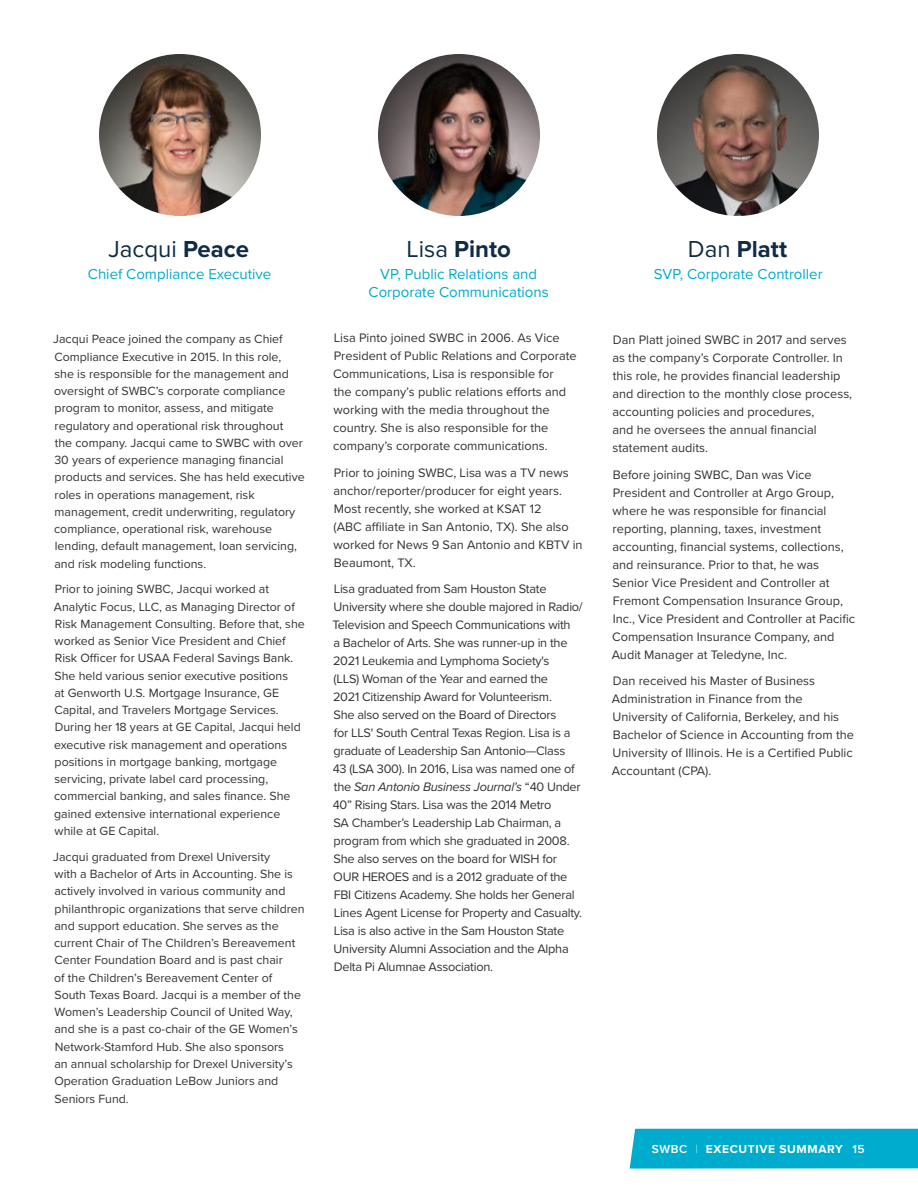
<style>
.page{position:relative;width:918px;height:1188px;background:#fff}
.page>*{position:absolute;margin:0;border:0;box-sizing:border-box;transform-origin:0 0}
.t1{font:700 24px "Proxima Nova";color:#102b45}
.t2{font:24px "Proxima Nova";color:#102b45}
.t3{font:15px/18px "Proxima Nova";color:#00accd;text-align:center}
.t4{font:12.75px/18px "Proxima Nova";color:#333236}
.t5{font:12.75px/18px "Proxima Nova";letter-spacing:-.02em;color:#333236}
.t6{font:12.3px/17.2px "Proxima Nova";color:#333236}
.t7{font:700 12px "Proxima Nova";letter-spacing:.05em;color:#fff}
.s1{font-weight:700}
.s2{font-weight:400}
.s3{font-style:italic}
.s4{font-weight:600}
.s5{font-family:"Proxima Nova T";font-weight:100}
</style>
<div class="page">
<div style="left:630px;top:1129px;width:288px;height:40px;background:#00accd"></div>
<img style="left:99px;top:54px;width:162px;height:162px;border-radius:81px">
<img style="left:378px;top:54px;width:162px;height:162px;border-radius:81px">
<img style="left:657px;top:54px;width:162px;height:162px;border-radius:81px">
<h1 class="t2" style="left:109px;top:231px;width:142px">Jacqui <span class="s1">Peace</span></h1>
<p class="t3" style="left:88px;top:264px;width:185px">Chief Compliance Executive</p>
<p class="t6" style="left:53px;top:330px;width:253px">Jacqui Peace joined the company as Chief Compliance Executive in 2015. In this role,<br>she is responsible for the management and oversight of SWBC’s corporate compliance program to monitor, assess, and mitigate regulatory and operational risk throughout<br>the company. Jacqui came to SWBC with over 30 years of experience managing financial products and services. She has held executive roles in operations management, risk management, credit underwriting, regulatory compliance, operational risk, warehouse lending, default management, loan servicing, and risk modeling functions.</p>
<p class="t6" style="left:54px;top:580px;width:252px">Prior to joining SWBC, Jacqui worked at Analytic Focus, LLC, as Managing Director of Risk Management Consulting. Before that, she worked as Senior Vice President and Chief Risk Officer for USAA Federal Savings Bank.<br>She held various senior executive positions<br>at Genworth U.S. Mortgage Insurance, GE Capital, and Travelers Mortgage Services.<br>During her 18 years at GE Capital, Jacqui held executive risk management and operations positions in mortgage banking, mortgage servicing, private label card processing, commercial banking, and sales finance. She gained extensive international experience while at GE Capital.</p>
<p class="t6" style="left:53px;top:848px;width:253px">Jacqui graduated from Drexel University<br>with a Bachelor of Arts in Accounting. She is actively involved in various community and philanthropic organizations that serve children and support education. She serves as the current Chair of The Children’s Bereavement Center Foundation Board and is past chair<br>of the Children’s Bereavement Center of South Texas Board. Jacqui is a member of the Women’s Leadership Council of United Way, and she is a past co-chair of the GE Women’s Network-Stamford Hub. She also sponsors<br>an annual scholarship for Drexel University’s Operation Graduation LeBow Juniors and Seniors Fund.</p>
<h1 class="t1" style="left:407px;top:231px;width:106px"><span class="s2">Lisa</span> Pinto</h1>
<p class="t3" style="left:369px;top:264px;width:182px">VP, Public Relations and<br>Corporate Communications</p>
<p class="t4" style="left:333px;top:328px;width:245px">Lisa Pinto joined SWBC in 2006. As Vice President of Public Relations and Corporate Communications, Lisa is responsible for<br>the company’s public relations efforts and working with the media throughout the country. She is also responsible for the company’s corporate communications.</p>
<p class="t4" style="left:333px;top:463px;width:251px">Prior to joining SWBC, Lisa was a TV news anchor/reporter/producer for eight years.<br>Most recently, she worked at KSAT 12<br>(ABC affiliate in San Antonio, TX). She also worked for News 9 San Antonio and KBTV in Beaumont, TX.</p>
<p class="t5" style="left:332px;top:580px;width:252px">Lisa graduated from Sam Houston State University where she double majored in Radio/ Television and Speech Communications with<br>a Bachelor of Arts. She was runner-up in the 2021 Leukemia and Lymphoma Society's<br>(LLS) Woman of the Year and earned the<br>2021 Citizenship Award for Volunteerism.<br>She also served on the Board of Directors<br>for LLS' South Central Texas Region. Lisa is a graduate of Leadership San Antonio—Class<br>43 (LSA 300). In 2016, Lisa was named one of the <span class="s3">San Antonio Business Journal’s</span> “40 Under 40” Rising Stars. Lisa was the 2014 Metro<br>SA Chamber’s Leadership Lab Chairman, a program from which she graduated in 2008.<br>She also serves on the board for WISH for OUR HEROES and is a 2012 graduate of the FBI Citizens Academy. She holds her General Lines Agent License for Property and Casualty.<br>Lisa is also active in the Sam Houston State University Alumni Association and the Alpha Delta Pi Alumnae Association.</p>
<h1 class="t1" style="left:688px;top:231px;width:101px"><span class="s2">Dan</span> Platt</h1>
<p class="t3" style="left:654px;top:264px;width:170px">SVP, Corporate Controller</p>
<p class="t4" style="left:612px;top:330px;width:241px">Dan Platt joined SWBC in 2017 and serves as the company’s Corporate Controller. In this role, he provides financial leadership and direction to the monthly close process, accounting policies and procedures,<br>and he oversees the annual financial statement audits.</p>
<p class="t4" style="left:612px;top:465px;width:245px">Before joining SWBC, Dan was Vice President and Controller at Argo Group, where he was responsible for financial reporting, planning, taxes, investment accounting, financial systems, collections, and reinsurance. Prior to that, he was Senior Vice President and Controller at Fremont Compensation Insurance Group, Inc., Vice President and Controller at Pacific Compensation Insurance Company, and Audit Manager at Teledyne, Inc.</p>
<p class="t4" style="left:612px;top:672px;width:244px">Dan received his Master of Business Administration in Finance from the University of California, Berkeley, and his Bachelor of Science in Accounting from the University of Illinois. He is a Certified Public Accountant (CPA).</p>
<p class="t7" style="left:652px;top:1140px;width:215px"><span class="s4">SWBC</span> <span class="s5">|</span> EXECUTIVE SUMMARY <span class="s4">15</span></p>
</div>
